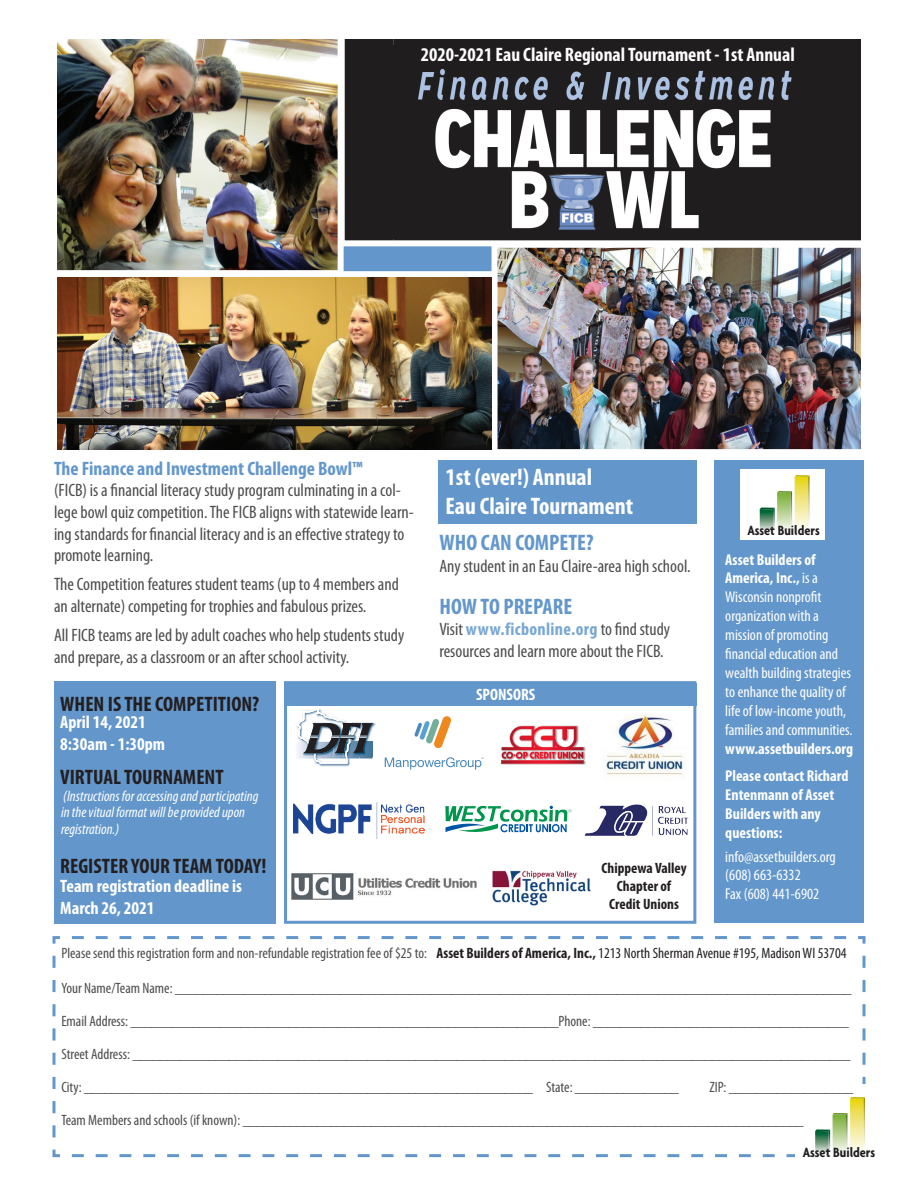
<style>
.page{position:relative;width:918px;height:1188px;background:#fff}
.page>*{position:absolute;margin:0;border:0;box-sizing:border-box;transform-origin:0 0}
.t1{font:700 condensed 24px/28.8px "Myriad Pro";color:#fff}
.t2{font:700 condensed 22.5px "Myriad Pro";color:#6397cc}
.t3{font:700 condensed 21px "Myriad Pro";color:#231f20}
.t4{font:700 condensed 19.5px "Myriad Pro";color:#fff}
.t5{font:700 condensed 19.5px "Myriad Pro";color:#6397cc}
.t6{font:condensed 18px/21.6px "Myriad Pro";color:#4b4c4d}
.t7{font:700 condensed 18px/21.6px "Myriad Pro";color:#fff}
.t8{font:700 condensed 16.5px "Myriad Pro";color:#fff}
.t9{font:condensed 15.75px/18.9px "Myriad Pro";color:#fff}
.t10{font:700 condensed 15.75px/18.9px "Myriad Pro";color:#fff}
.t11{font:condensed 15px/33px "Myriad Pro";color:#4b4c4d}
.t12{font:italic condensed 15px/16.5px "Myriad Pro";color:#fff}
.t13{font:700 condensed 15px/18px "Myriad Pro";color:#231f20;text-align:center}
.t14{font:700 condensed 14.4px "Agenda";color:#231f20}
.s1{font-weight:700;color:#78a7d4}
.s2{font-weight:700}
.s3{font-weight:700;color:#231f20}
.s4{color:#231f20}
</style>
<div class="page">
<div style="left:324px;top:199px;width:228px;height:86px;background:#6397cc"></div>
<img style="left:58px;top:40px;width:279px;height:229px">
<div style="left:51px;top:33px;width:293px;height:243px;border:6px solid #fff"></div>
<div style="left:342px;top:36px;width:522px;height:207px;background:#201d1e"></div>
<img style="left:418px;top:68px;width:374px;height:162px">
<div style="left:339px;top:33px;width:528px;height:213px;border:6px solid #fff"></div>
<div style="left:51px;top:271px;width:446px;height:182px;border:6px solid #fff"></div>
<img style="left:499px;top:249px;width:361px;height:199px">
<div style="left:492px;top:242px;width:375px;height:213px;border:6px solid #fff"></div>
<svg style="left:52px;top:936px;width:814px;height:222px"></svg>
<div style="left:438px;top:460px;width:258px;height:64px;background:#6397cc"></div>
<div style="left:714px;top:460px;width:150px;height:462px;background:#6397cc"></div>
<div style="left:795px;top:1084px;width:85px;height:90px;background:#fff"></div>
<svg style="left:72px;top:950px;width:794px;height:207px"></svg>
<div style="left:54px;top:681px;width:222px;height:243px;background:#6397cc"></div>
<div style="left:284px;top:681px;width:412px;height:243px;border:3px solid #6397cc"></div>
<div style="left:284px;top:683px;width:412px;height:22px;background:#6397cc"></div>
<div style="left:740px;top:469px;width:85px;height:71px;background:#fff"></div>
<svg style="left:760px;top:475px;width:50px;height:56px"></svg>
<img style="left:317px;top:764px;width:33px;height:3px">
<img style="left:373px;top:722px;width:3px;height:5px">
<svg style="left:297px;top:709px;width:76px;height:55px"></svg>
<svg style="left:414px;top:716px;width:37px;height:33px"></svg>
<svg style="left:385px;top:757px;width:99px;height:13px"></svg>
<img style="left:294px;top:802px;width:130px;height:37px">
<img style="left:57px;top:277px;width:434px;height:172px">
<img style="left:291px;top:873px;width:186px;height:27px">
<img style="left:501px;top:725px;width:85px;height:40px">
<svg style="left:501px;top:726px;width:83px;height:37px"></svg>
<svg style="left:445px;top:806px;width:126px;height:26px"></svg>
<img style="left:584px;top:804px;width:105px;height:32px">
<img style="left:492px;top:870px;width:99px;height:36px">
<img style="left:603px;top:715px;width:82px;height:60px">
<h3 class="t4" style="left:421px;top:42px;width:375px">2020-2021 Eau Claire Regional Tournament - 1st Annual</h3>
<h3 class="t5" style="left:54px;top:456px;width:310px">The Finance and Investment Challenge Bowl™</h3>
<p class="t6" style="left:54px;top:479px;width:361px">(FICB) is a financial literacy study program culminating in a col&shy;lege bowl quiz competition. The FICB aligns with statewide learn&shy;ing standards for financial literacy and is an effective strategy to promote learning.</p>
<p class="t6" style="left:54px;top:573px;width:346px">The Competition features student teams (up to 4 members and an alternate) competing for trophies and fabulous prizes.</p>
<p class="t6" style="left:54px;top:624px;width:352px">All FICB teams are led by adult coaches who help students study and prepare, as a classroom or an after school activity.</p>
<h1 class="t1" style="left:446px;top:462px;width:189px">1st (ever!) Annual<br>Eau Claire Tournament</h1>
<h2 class="t2" style="left:440px;top:529px;width:156px">WHO CAN COMPETE?</h2>
<p class="t6" style="left:440px;top:555px;width:253px">Any student in an Eau Claire-area high school.</p>
<h2 class="t2" style="left:440px;top:592px;width:134px">HOW TO PREPARE</h2>
<p class="t6" style="left:440px;top:618px;width:232px">Visit <span class="s1">www.ficbonline.org</span> to find study resources and learn more about the FICB.</p>
<p class="t14" style="left:747px;top:522px;width:74px">Asset Builders</p>
<p class="t9" style="left:725px;top:550px;width:129px"><span class="s2">Asset Builders of<br>America, Inc.,</span> is a<br>Wisconsin nonprofit organization with a mission of promoting financial education and wealth building strategies to enhance the quality of life of low-income youth, families and communities.</p>
<p class="t10" style="left:725px;top:734px;width:129px;line-height:27.9px">www.assetbuilders.org<br>Please contact Richard</p>
<p class="t10" style="left:725px;top:785px;width:111px">Entenmann of Asset<br>Builders with any questions:</p>
<p class="t9" style="left:725px;top:847px;width:112px">info@assetbuilders.org (608) 663-6332<br>Fax (608) 441-6902</p>
<p class="t8" style="left:476px;top:684px;width:61px">SPONSORS</p>
<h3 class="t3" style="left:60px;top:690px;width:201px">WHEN IS THE COMPETITION?</h3>
<p class="t7" style="left:60px;top:711px;width:106px">April 14, 2021<br>8:30am - 1:30pm</p>
<h3 class="t3" style="left:60px;top:763px;width:165px">VIRTUAL TOURNAMENT</h3>
<p class="t12" style="left:61px;top:787px;width:199px">(Instructions for accessing and participating in the vitual format will be provided upon registration.)</p>
<h3 class="t3" style="left:60px;top:853px;width:208px">REGISTER YOUR TEAM TODAY!</h3>
<p class="t7" style="left:60px;top:875px;width:183px">Team registration deadline is<br>March 26, 2021</p>
<p class="t11" style="left:61px;top:936px;width:787px">Please send this registration form and non-refundable registration fee of $25 to: <span class="s3">Asset Builders of America, Inc.,</span> <span class="s4">1213 North Sherman Avenue #195, Madison WI 53704</span></p>
<p class="t11" style="left:61px;top:972px;width:792px">Your Name/Team Name: __________________________________________________________________________________________________<br>Email Address: ______________________________________________________________Phone: _____________________________________<br>Street Address: ________________________________________________________________________________________________________</p>
<p class="t11" style="left:61px;top:1071px;width:619px">City: _________________________________________________________________ State: _______________</p>
<p class="t11" style="left:709px;top:1071px;width:146px">ZIP: __________________</p>
<p class="t11" style="left:61px;top:1104px;width:744px">Team Members and schools (if known): ___________________________________________________________________________________</p>
<p class="t13" style="left:602px;top:858px;width:87px">Chippewa Valley<br>Chapter of<br>Credit Unions</p>
<p class="t14" style="left:803px;top:1144px;width:74px">Asset Builders</p>
</div>
